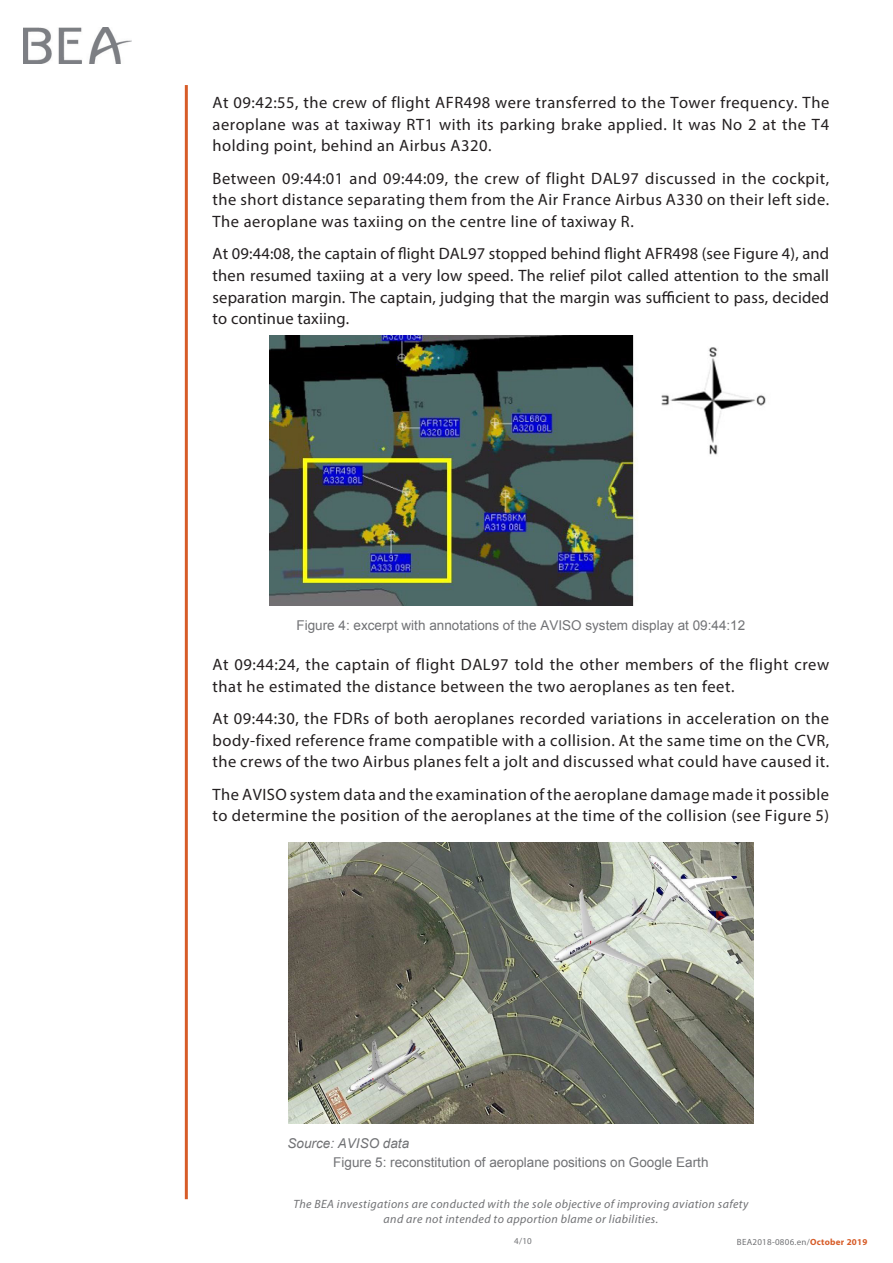
<style>
.page{position:relative;width:893px;height:1263px;background:#fff}
.page>*{position:absolute;margin:0;border:0;box-sizing:border-box;transform-origin:0 0}
.t1{font:16.5px/21.6px "Myriad Pro";letter-spacing:.03em;color:#231f20;text-align:justify}
.Légende{font:13.5px "Arial";color:#717275}
.Légende-2{font:italic 13.5px "Arial";color:#717275}
.t2{font:italic 12px/14.4px "Myriad Pro";letter-spacing:.03em;color:#717275;text-align:center}
.t3{font:9px "Myriad Pro";letter-spacing:.03em;color:#717275}
.s1{font-weight:700;color:#d75c28}
</style>
<div class="page">
<hr style="left:185px;top:85px;width:3px;height:1114px;background:#d75c28">
<img style="left:23px;top:28px;width:109px;height:36px">
<img style="left:269px;top:336px;width:497px;height:269px">
<img style="left:288px;top:843px;width:466px;height:280px">
<p class="t1" style="left:213px;top:91px;width:618px">At 09:42:55, the crew of flight AFR498 were transferred to the Tower frequency. The aeroplane was at taxiway RT1 with its parking brake applied. It was No 2 at the T4 holding point, behind an Airbus A320.</p>
<p class="t1" style="left:213px;top:167px;width:618px">Between 09:44:01 and 09:44:09, the crew of flight DAL97 discussed in the cockpit, the short distance separating them from the Air France Airbus A330 on their left side.<br>The aeroplane was taxiing on the centre line of taxiway R.</p>
<p class="t1" style="left:213px;top:243px;width:618px">At 09:44:08, the captain of flight DAL97 stopped behind flight AFR498 (see Figure 4), and then resumed taxiing at a very low speed. The relief pilot called attention to the small separation margin. The captain, judging that the margin was sufficient to pass, decided to continue taxiing.</p>
<p class="Légende" style="left:296px;top:616px;width:450px">Figure 4: excerpt with annotations of the AVISO system display at 09:44:12</p>
<p class="t1" style="left:213px;top:653px;width:618px">At 09:44:24, the captain of flight DAL97 told the other members of the flight crew that he estimated the distance between the two aeroplanes as ten feet.</p>
<p class="t1" style="left:213px;top:707px;width:618px">At 09:44:30, the FDRs of both aeroplanes recorded variations in acceleration on the body-fixed reference frame compatible with a collision. At the same time on the CVR, the crews of the two Airbus planes felt a jolt and discussed what could have caused it.</p>
<p class="t1" style="left:213px;top:783px;width:618px">The AVISO system data and the examination of the aeroplane damage made it possible to determine the position of the aeroplanes at the time of the collision (see Figure 5)</p>
<p class="Légende-2" style="left:288px;top:1135px;width:123px">Source: AVISO data</p>
<p class="Légende" style="left:333px;top:1153px;width:377px">Figure 5: reconstitution of aeroplane positions on Google Earth</p>
<p class="t2" style="left:293px;top:1197px;width:456px">The BEA investigations are conducted with the sole objective of improving aviation safety and are not intended to apportion blame or liabilities.</p>
<p class="t3" style="left:514px;top:1236px;width:19px">4/10</p>
<p class="t3" style="left:737px;top:1236px;width:132px">BEA2018-0806.en/<span class="s1">October 2019</span></p>
</div>
